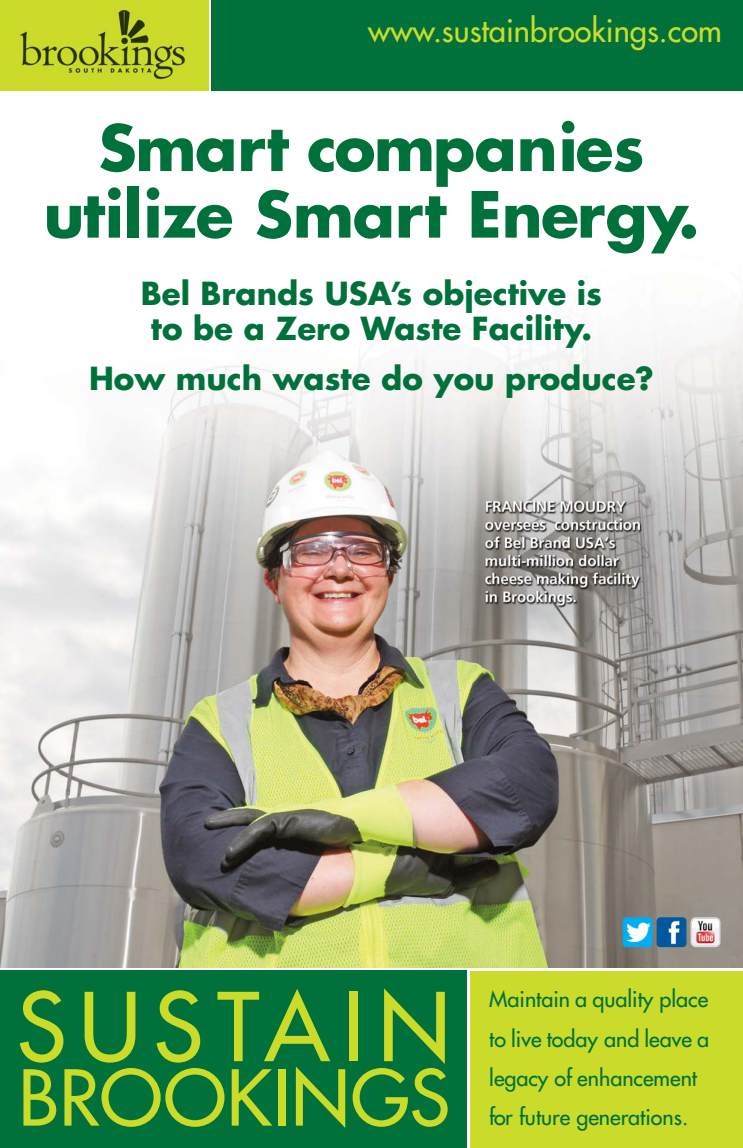
<style>
.page{position:relative;width:743px;height:1148px;background:#fff}
.page>*{position:absolute;margin:0;border:0;box-sizing:border-box;transform-origin:0 0}
.t1{font:92px "Futura";letter-spacing:.14em;color:#cadb2a}
.t2{font:74.88px "Futura";letter-spacing:.005em;color:#cadb2a}
.t3{font:700 61.88px/66.6px "Futura";color:#00713a;text-align:center}
.t4{font:700 31px/35.6px "Futura";color:#00713a;text-align:center}
.t5{font:31px "Futura";color:#cadb2a}
.t6{font:21.5px/39.4px "Futura";color:#00713a}
</style>
<div class="page">
<img style="left:0;top:54px;width:742px;height:914px">
<div style="left:0;top:970px;width:467px;height:178px;background:#00713a"></div>
<div style="left:470px;top:970px;width:272px;height:177px;background:#cadb2a"></div>
<div style="left:211px;top:0;width:531px;height:90px;background:#00713a"></div>
<img style="left:622px;top:917px;width:30px;height:30px;border-radius:4px">
<img style="left:656px;top:917px;width:30px;height:30px;border-radius:4px">
<svg style="left:690px;top:917px;width:30px;height:30px"></svg>
<div style="left:0;top:0;width:208px;height:90px;background:#cadb2a"></div>
<img style="left:18px;top:9px;width:169px;height:71px">
<h3 class="t5" style="left:368px;top:15px;width:355px">www.sustainbrookings.com</h3>
<h3 class="t3" style="left:44px;top:120px;width:657px">Smart companies utilize Smart Energy.</h3>
<h3 class="t4" style="left:141px;top:278px;width:462px">Bel Brands USA’s objective is to be a Zero Waste Facility.</h3>
<h3 class="t4" style="left:89px;top:363px;width:566px">How much waste do you produce?</h3>
<h1 class="t1" style="left:17px;top:981px;width:435px">SUSTAIN</h1>
<h2 class="t2" style="left:19px;top:1060px;width:432px">BROOKINGS</h2>
<p class="t6" style="left:489px;top:981px;width:221px">Maintain a quality place to live today and leave a legacy of enhancement for future generations.</p>
</div>
